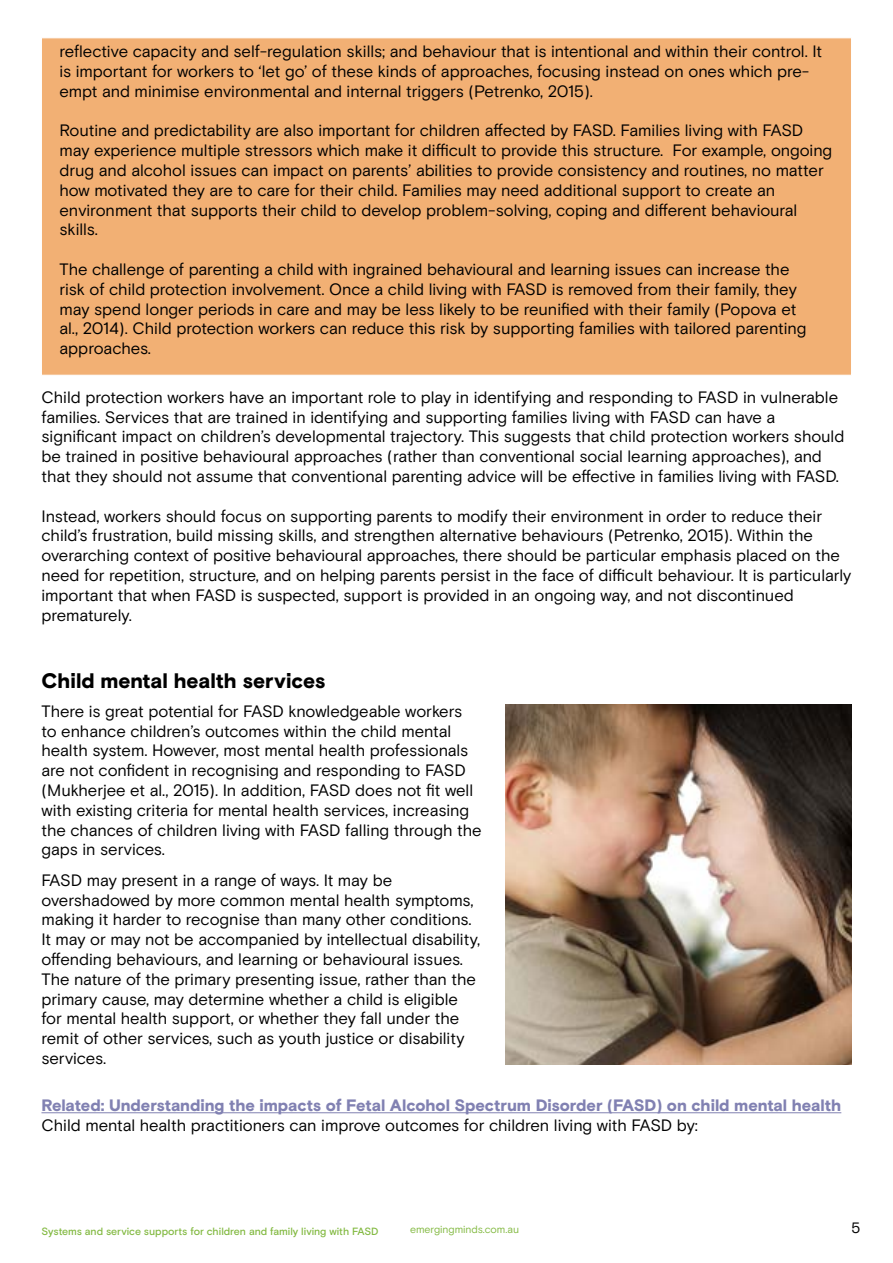
<style>
.page{position:relative;width:893px;height:1263px;background:#fff}
.page>*{position:absolute;margin:0;border:0;box-sizing:border-box;transform-origin:0 0}
.t1{font:900 21px "Basis Grotesque Pro";color:#000}
.t2{font:16.5px/19.8px "Basis Grotesque Pro";letter-spacing:-.005em;color:#000}
.t3{font:900 16.5px "Basis Grotesque Pro";letter-spacing:-.005em;color:#8181b2}
.t4{font:15px "Basis Grotesque Pro";color:#000}
.t5{font:500 10.5px "Basis Grotesque Pro";color:#82b941}
.t6{font:10.5px "Basis Grotesque Pro";color:#82b941}
</style>
<div class="page">
<div style="left:41px;top:37px;width:811px;height:339px;background:#f2b074;border:1px solid #fff"></div>
<hr style="left:41px;top:1112px;width:800px;height:1px;background:#8181b2">
<img style="left:506px;top:704px;width:345px;height:360px">
<p class="t2" style="left:59px;top:42px;width:764px">reflective capacity and self-regulation skills; and behaviour that is intentional and within their control. It is important for workers to ‘let go’ of these kinds of approaches, focusing instead on ones which pre&shy;empt and minimise environmental and internal triggers (Petrenko, 2015).</p>
<p class="t2" style="left:59px;top:121px;width:774px">Routine and predictability are also important for children affected by FASD. Families living with FASD may experience multiple stressors which make it difficult to provide this structure. For example, ongoing drug and alcohol issues can impact on parents’ abilities to provide consistency and routines, no matter how motivated they are to care for their child. Families may need additional support to create an environment that supports their child to develop problem-solving, coping and different behavioural skills.</p>
<p class="t2" style="left:59px;top:260px;width:748px">The challenge of parenting a child with ingrained behavioural and learning issues can increase the risk of child protection involvement. Once a child living with FASD is removed from their family, they may spend longer periods in care and may be less likely to be reunified with their family (Popova et al., 2014). Child protection workers can reduce this risk by supporting families with tailored parenting approaches.</p>
<p class="t2" style="left:41px;top:387px;width:804px">Child protection workers have an important role to play in identifying and responding to FASD in vulnerable families. Services that are trained in identifying and supporting families living with FASD can have a significant impact on children’s developmental trajectory. This suggests that child protection workers should be trained in positive behavioural approaches (rather than conventional social learning approaches), and that they should not assume that conventional parenting advice will be effective in families living with FASD.</p>
<p class="t2" style="left:41px;top:506px;width:811px">Instead, workers should focus on supporting parents to modify their environment in order to reduce their child’s frustration, build missing skills, and strengthen alternative behaviours (Petrenko, 2015). Within the overarching context of positive behavioural approaches, there should be particular emphasis placed on the need for repetition, structure, and on helping parents persist in the face of difficult behaviour. It is particularly important that when FASD is suspected, support is provided in an ongoing way, and not discontinued prematurely.</p>
<p class="t1" style="left:41px;top:668px;width:286px">Child mental health services</p>
<p class="t2" style="left:41px;top:702px;width:442px">There is great potential for FASD knowledgeable workers<br>to enhance children’s outcomes within the child mental health system. However, most mental health professionals are not confident in recognising and responding to FASD (Mukherjee et al., 2015). In addition, FASD does not fit well with existing criteria for mental health services, increasing the chances of children living with FASD falling through the gaps in services.</p>
<p class="t2" style="left:41px;top:870px;width:440px">FASD may present in a range of ways. It may be overshadowed by more common mental health symptoms, making it harder to recognise than many other conditions.<br>It may or may not be accompanied by intellectual disability, offending behaviours, and learning or behavioural issues.<br>The nature of the primary presenting issue, rather than the primary cause, may determine whether a child is eligible for mental health support, or whether they fall under the remit of other services, such as youth justice or disability services.</p>
<p class="t3" style="left:41px;top:1095px;width:801px">Related: Understanding the impacts of Fetal Alcohol Spectrum Disorder (FASD) on child mental health</p>
<p class="t2" style="left:41px;top:1116px;width:658px">Child mental health practitioners can improve outcomes for children living with FASD by:</p>
<p class="t5" style="left:41px;top:1225px;width:339px">Systems and service supports for children and family living with FASD</p>
<p class="t6" style="left:410px;top:1223px;width:111px">emergingminds.com.au</p>
<p class="t4" style="left:852px;top:1219px;width:10px">5</p>
</div>
